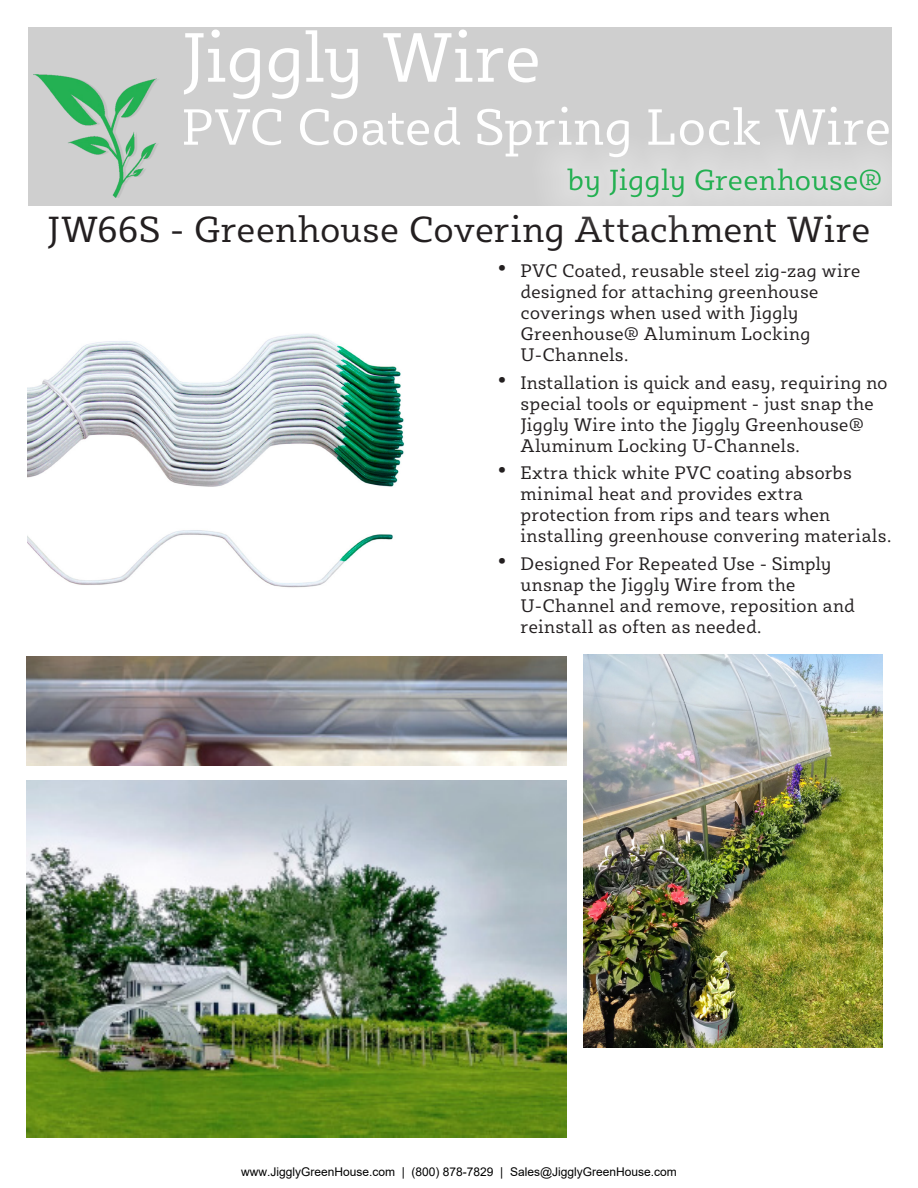
<style>
.page{position:relative;width:918px;height:1188px;background:#fff}
.page>*{position:absolute;margin:0;border:0;box-sizing:border-box;transform-origin:0 0}
.t1{font:72px "Sybilla Pro";letter-spacing:-.02em;color:#fff}
.t2{font:52.5px "Sybilla Pro";letter-spacing:-.01em;color:#fff}
.t3{font:37.5px "Sybilla Pro";letter-spacing:-.01em;color:#231f20}
.t4{font:18.75px/21px "Sybilla Pro";color:#231f20}
.t5{font:12px "Arial";color:#000}
.s1{font-size:34.5px}
</style>
<div class="page">
<img style="left:27px;top:334px;width:378px;height:254px">
<div style="left:28px;top:27px;width:864px;height:178px;background:#cfcfcf"></div>
<div style="left:530px;top:131px;width:388px;height:104px;background:#fff;opacity:.6"></div>
<svg style="left:557px;top:159px;width:361px;height:46px;fill:#dadada"></svg>
<img style="left:35px;top:75px;width:121px;height:123px">
<img style="left:583px;top:655px;width:299px;height:392px">
<img style="left:26px;top:781px;width:540px;height:357px">
<img style="left:27px;top:656px;width:539px;height:110px">
<p class="t1" style="left:182px;top:11px;width:362px">Jiggly Wire</p>
<p class="t2" style="left:182px;top:93px;width:712px">PVC Coated Spring Lock Wire</p>
<p class="t3" style="left:47px;top:205px;width:825px">JW66S - Greenhouse Covering Attachment Wire</p>
<p class="t4" style="left:521px;top:259px;width:342px;text-indent:-27px"><span class="s1">•</span> PVC Coated, reusable steel zig-zag wire designed for attaching greenhouse coverings when used with Jiggly<br>Greenhouse® Aluminum Locking<br>U-Channels.</p>
<p class="t4" style="left:521px;top:371px;width:369px;text-indent:-27px"><span class="s1">•</span> Installation is quick and easy, requiring no special tools or equipment - just snap the Jiggly Wire into the Jiggly Greenhouse® Aluminum Locking U-Channels.</p>
<p class="t4" style="left:521px;top:462px;width:373px;text-indent:-27px"><span class="s1">•</span> Extra thick white PVC coating absorbs minimal heat and provides extra protection from rips and tears when installing greenhouse convering materials.</p>
<p class="t4" style="left:521px;top:553px;width:336px;text-indent:-27px"><span class="s1">•</span> Designed For Repeated Use - Simply unsnap the Jiggly Wire from the U-Channel and remove, reposition and reinstall as often as needed.</p>
<p class="t5" style="left:241px;top:1164px;width:437px">www.JigglyGreenHouse.com | (800) 878-7829 | Sales@JigglyGreenHouse.com</p>
</div>
